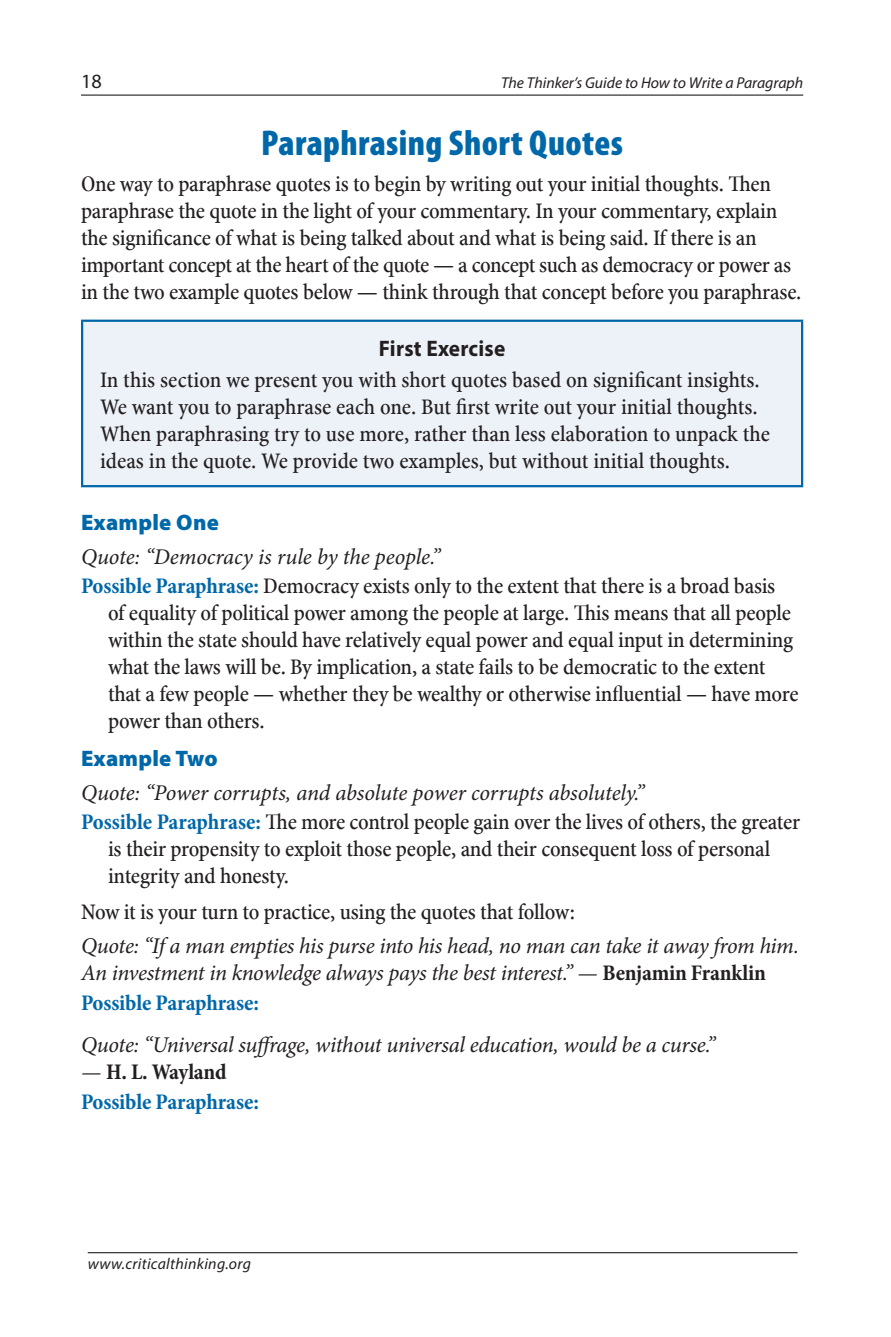
<style>
.page{position:relative;width:891px;height:1337px;background:#fff}
.page>*{position:absolute;margin:0;border:0;box-sizing:border-box;transform-origin:0 0}
.t1{font:900 condensed 36px "Myriad Pro";letter-spacing:.01em;color:#0068a9}
.t2{font:22.5px/27px "Minion Pro Medium Cn Capt";letter-spacing:-.01em;color:#231f20}
.t3{font:italic 22.5px/27px "Minion Pro";letter-spacing:-.015em;color:#231f20}
.t4{font:700 condensed 22.5px/29.2px "Minion Pro";letter-spacing:-.01em;color:#0068a9}
.t5{font:900 22.5px "Myriad Pro";letter-spacing:.01em;color:#0068a9}
.t6{font:700 22.5px "Myriad Pro";letter-spacing:.01em;color:#231f20;scale:.95 1}
.t7{font:20.25px "Myriad Pro";color:#231f20}
.t8{font:italic 15.75px "Myriad Pro";color:#231f20}
.t9{font:italic 15.75px "Myriad Pro";letter-spacing:.02em;color:#231f20}
.s1{font-family:"Minion Pro";font-weight:700;font-stretch:condensed;color:#0068a9}
.s2{font-weight:700;font-style:normal;font-stretch:condensed}
.s3{font-weight:400;font-style:italic;font-stretch:normal;color:#231f20}
.s4{color:#231f20}
</style>
<div class="page">
<hr style="left:81px;top:94px;width:722px;height:2px;background:#231f20">
<hr style="left:88px;top:1252px;width:710px;height:1px;background:#231f20">
<div style="left:82px;top:321px;width:720px;height:165px;background:#edf2f8"></div>
<hr style="left:81px;top:320px;width:722px;height:2px;background:#0068a9">
<hr style="left:81px;top:322px;width:2px;height:163px;background:#0068a9">
<hr style="left:801px;top:322px;width:2px;height:163px;background:#0068a9">
<hr style="left:81px;top:485px;width:722px;height:2px;background:#0068a9">
<p class="t7" style="left:81px;top:68px;width:22px">18</p>
<p class="t8" style="left:501px;top:73px;width:304px">The Thinker’s Guide to How to Write a Paragraph</p>
<h1 class="t1" style="left:261px;top:120px;width:363px">Paraphrasing Short Quotes</h1>
<p class="t2" style="left:81px;top:172px;width:722px">One way to paraphrase quotes is to begin by writing out your initial thoughts. Then paraphrase the quote in the light of your commentary. In your commentary, explain the significance of what is being talked about and what is being said. If there is an important concept at the heart of the quote — a concept such as democracy or power as in the two example quotes below — think through that concept before you paraphrase.</p>
<p class="t6" style="left:379px;top:333px;width:135px">First Exercise</p>
<p class="t2" style="left:100px;top:367px;width:671px">In this section we present you with short quotes based on significant insights.<br>We want you to paraphrase each one. But first write out your initial thoughts.<br>When paraphrasing try to use more, rather than less elaboration to unpack the ideas in the quote. We provide two examples, but without initial thoughts.</p>
<p class="t5" style="left:81px;top:510px;width:139px">Example One</p>
<p class="t3" style="left:81px;top:543px;width:361px">Quote: “Democracy is rule by the people.”</p>
<p class="t2" style="left:108px;top:573px;width:692px;text-indent:-27px"><span class="s1">Possible Paraphrase:</span> Democracy exists only to the extent that there is a broad basis<br>of equality of political power among the people at large. This means that all people within the state should have relatively equal power and equal input in determining what the laws will be. By implication, a state fails to be democratic to the extent that a few people — whether they be wealthy or otherwise influential — have more power than others.</p>
<p class="t5" style="left:81px;top:746px;width:138px">Example Two</p>
<p class="t3" style="left:81px;top:779px;width:565px">Quote: “Power corrupts, and absolute power corrupts absolutely.”</p>
<p class="t2" style="left:108px;top:809px;width:694px;text-indent:-27px"><span class="s1">Possible Paraphrase:</span> The more control people gain over the lives of others, the greater is their propensity to exploit those people, and their consequent loss of personal integrity and honesty.</p>
<p class="t2" style="left:81px;top:899px;width:496px">Now it is your turn to practice, using the quotes that follow:</p>
<p class="t3" style="left:81px;top:932px;width:719px">Quote: “If a man empties his purse into his head, no man can take it away from him.<br>An investment in knowledge always pays the best interest.” — <span class="s2">Benjamin Franklin</span></p>
<p class="t4" style="left:81px;top:987px;width:180px">Possible Paraphrase:</p>
<p class="t3" style="left:81px;top:1031px;width:636px">Quote: “Universal suffrage, without universal education, would be a curse.”</p>
<p class="t4" style="left:81px;top:1057px;width:180px"><span class="s3">—</span> <span class="s4">H. L. Wayland<br></span>Possible Paraphrase:</p>
<p class="t9" style="left:88px;top:1254px;width:165px">www.criticalthinking.org</p>
</div>
